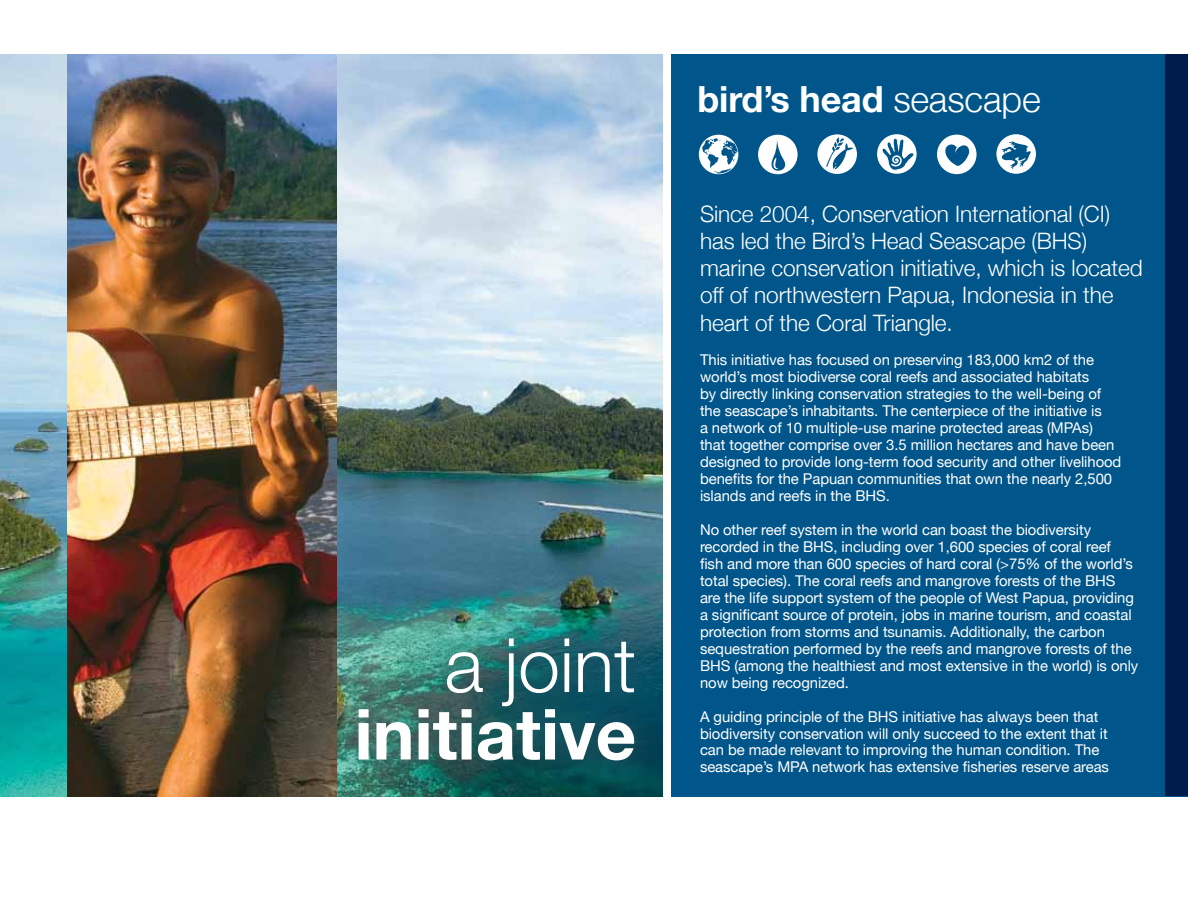
<style>
.page{position:relative;width:1188px;height:918px;background:#fff}
.page>*{position:absolute;margin:0;border:0;box-sizing:border-box;transform-origin:0 0}
.t1{font:300 75px "Helvetica Neue";color:#fff}
.t2{font:700 70.5px "Helvetica Neue";color:#fff}
.t3{font:700 36px "Helvetica Neue";letter-spacing:-.005em;color:#fff}
.t4{font:300 22.65px/27.3px "Helvetica Neue";letter-spacing:-.005em;color:#fff}
.t5{font:14.85px/17px "Helvetica Neue";letter-spacing:-.005em;color:#fff}
.s1{font-weight:300}
</style>
<div class="page">
<div style="left:671px;top:54px;width:517px;height:742px;background:#00558a"></div>
<div style="left:1165px;top:55px;width:23px;height:741px;background:#001c4a"></div>
<img style="left:0;top:54px;width:663px;height:742px">
<img style="left:68px;top:54px;width:269px;height:742px">
<div style="left:329px;top:610px;width:334px;height:180px;background:#455560;opacity:.3"></div>
<svg style="left:699px;top:135px;width:39px;height:39px"></svg>
<svg style="left:817px;top:134px;width:40px;height:40px"></svg>
<svg style="left:758px;top:135px;width:40px;height:39px"></svg>
<svg style="left:937px;top:135px;width:40px;height:39px"></svg>
<svg style="left:996px;top:134px;width:40px;height:40px"></svg>
<svg style="left:877px;top:134px;width:40px;height:40px"></svg>
<h1 class="t1" style="left:445px;top:619px;width:193px">a joint</h1>
<h2 class="t2" style="left:354px;top:691px;width:283px">initiative</h2>
<h3 class="t3" style="left:698px;top:76px;width:345px">bird’s head <span class="s1">seascape</span></h3>
<h3 class="t4" style="left:700px;top:200px;width:444px">Since 2004, Conservation International (CI) has led the Bird’s Head Seascape (BHS) marine conservation initiative, which is located off of northwestern Papua, Indonesia in the heart of the Coral Triangle.</h3>
<p class="t5" style="left:700px;top:351px;width:423px">This initiative has focused on preserving 183,000 km2 of the world’s most biodiverse coral reefs and associated habitats<br>by directly linking conservation strategies to the well-being of the seascape’s inhabitants. The centerpiece of the initiative is<br>a network of 10 multiple-use marine protected areas (MPAs) that together comprise over 3.5 million hectares and have been designed to provide long-term food security and other livelihood benefits for the Papuan communities that own the nearly 2,500 islands and reefs in the BHS.</p>
<p class="t5" style="left:700px;top:521px;width:440px">No other reef system in the world can boast the biodiversity recorded in the BHS, including over 1,600 species of coral reef<br>fish and more than 600 species of hard coral (&gt;75% of the world’s total species). The coral reefs and mangrove forests of the BHS are the life support system of the people of West Papua, providing a significant source of protein, jobs in marine tourism, and coastal protection from storms and tsunamis. Additionally, the carbon sequestration performed by the reefs and mangrove forests of the BHS (among the healthiest and most extensive in the world) is only now being recognized.</p>
<p class="t5" style="left:700px;top:708px;width:411px">A guiding principle of the BHS initiative has always been that biodiversity conservation will only succeed to the extent that it can be made relevant to improving the human condition. The seascape’s MPA network has extensive fisheries reserve areas</p>
</div>
